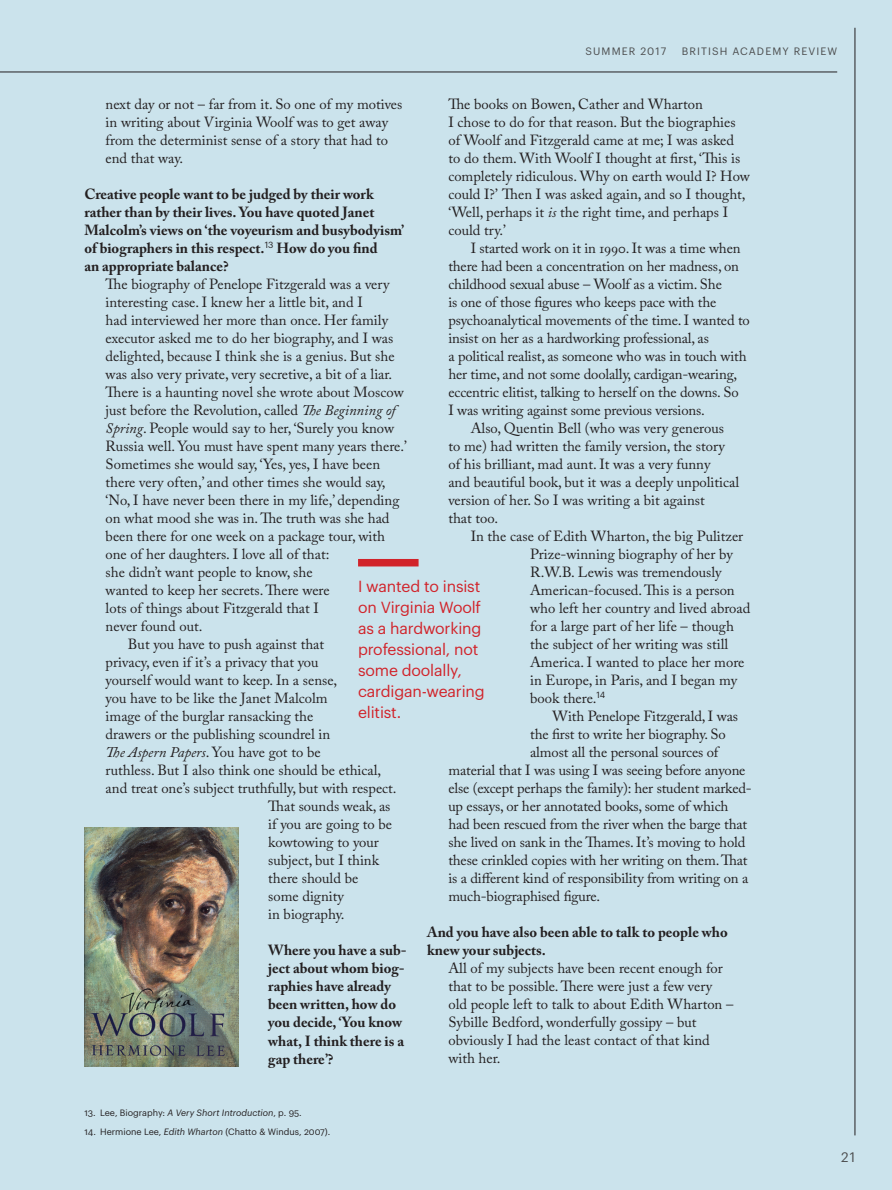
<style>
.page{position:relative;width:892px;height:1190px;background:#fff}
.page>*{position:absolute;margin:0;border:0;box-sizing:border-box;transform-origin:0 0}
.t1{font:15.75px/21px "Graphik";letter-spacing:-.01em;color:#d1232a}
.t2{font:14.7px/18px "Adobe Caslon Pro";color:#231f20}
.t3{font:700 14.7px/18px "Adobe Caslon Pro";color:#231f20}
.t4{font:italic 14.7px "Adobe Caslon Pro";color:#231f20}
.t5{font:13.5px "Graphik";color:#4b4c4d}
.t6{font:10.5px "Graphik";letter-spacing:.105em;color:#4b4c4d}
.t7{font:9px "Graphik";color:#231f20}
.s1{font-style:italic}
.s2{font-style:normal}
</style>
<div class="page">
<div style="left:0;top:0;width:891px;height:1189px;background:#cbe3ec"></div>
<hr style="left:0;top:72px;width:837px;height:1px;background:#231f20">
<hr style="left:854px;top:28px;width:1px;height:1107px;background:#231f20">
<div style="left:358px;top:559px;width:60px;height:7px;background:#d1232a"></div>
<img style="left:84px;top:827px;width:154px;height:239px">
<p class="t6" style="left:585px;top:43px;width:82px">SUMMER 2017</p>
<p class="t6" style="left:681px;top:43px;width:157px">BRITISH ACADEMY REVIEW</p>
<p class="t2" style="left:448px;top:94px;width:256px">The books on Bowen, Cather and Wharton</p>
<p class="t2" style="left:448px;top:112px;width:289px">I chose to do for that reason. But the biographies</p>
<p class="t2" style="left:448px;top:130px;width:287px">of Woolf and Fitzgerald came at me; I was asked</p>
<p class="t2" style="left:448px;top:148px;width:293px">to do them. With Woolf I thought at first, ‘This is</p>
<p class="t2" style="left:448px;top:166px;width:303px">completely ridiculous. Why on earth would I? How</p>
<p class="t2" style="left:448px;top:184px;width:299px">could I?’ Then I was asked again, and so I thought,</p>
<p class="t2" style="left:448px;top:202px;width:281px">‘Well, perhaps it <span class="s1">is</span> the right time, and perhaps I</p>
<p class="t2" style="left:448px;top:220px;width:59px">could try.’</p>
<p class="t2" style="left:470px;top:238px;width:271px">I started work on it in 1990. It was a time when</p>
<p class="t2" style="left:448px;top:256px;width:292px">there had been a concentration on her madness, on</p>
<p class="t2" style="left:448px;top:274px;width:275px">childhood sexual abuse – Woolf as a victim. She</p>
<p class="t2" style="left:448px;top:292px;width:269px">is one of those figures who keeps pace with the</p>
<p class="t2" style="left:448px;top:311px;width:303px">psychoanalytical movements of the time. I wanted to</p>
<p class="t2" style="left:448px;top:329px;width:262px">insist on her as a hardworking professional, as</p>
<p class="t2" style="left:448px;top:347px;width:300px">a political realist, as someone who was in touch with</p>
<p class="t2" style="left:448px;top:365px;width:290px">her time, and not some doolally, cardigan-wearing,</p>
<p class="t2" style="left:448px;top:383px;width:292px">eccentric elitist, talking to herself on the downs. So</p>
<p class="t2" style="left:448px;top:401px;width:258px">I was writing against some previous versions.</p>
<p class="t2" style="left:470px;top:419px;width:255px">Also, Quentin Bell (who was very generous</p>
<p class="t2" style="left:448px;top:437px;width:278px">to me) had written the family version, the story</p>
<p class="t2" style="left:448px;top:455px;width:263px">of his brilliant, mad aunt. It was a very funny</p>
<p class="t2" style="left:448px;top:473px;width:292px">and beautiful book, but it was a deeply unpolitical</p>
<p class="t2" style="left:448px;top:491px;width:258px">version of her. So I was writing a bit against</p>
<p class="t2" style="left:448px;top:509px;width:51px">that too.</p>
<p class="t2" style="left:470px;top:527px;width:274px">In the case of Edith Wharton, the big Pulitzer</p>
<p class="t2" style="left:530px;top:545px;width:204px">Prize-winning biography of her by</p>
<p class="t2" style="left:530px;top:563px;width:193px">R.W.B. Lewis was tremendously</p>
<p class="t2" style="left:530px;top:581px;width:206px">American-focused. This is a person</p>
<p class="t2" style="left:530px;top:599px;width:221px">who left her country and lived abroad</p>
<p class="t2" style="left:530px;top:617px;width:205px">for a large part of her life – though</p>
<p class="t2" style="left:530px;top:635px;width:199px">the subject of her writing was still</p>
<p class="t2" style="left:530px;top:653px;width:216px">America. I wanted to place her more</p>
<p class="t2" style="left:530px;top:671px;width:208px">in Europe, in Paris, and I began my</p>
<p class="t2" style="left:530px;top:689px;width:76px">book there.<sup>14</sup></p>
<p class="t2" style="left:552px;top:706px;width:187px">With Penelope Fitzgerald, I was</p>
<p class="t2" style="left:530px;top:724px;width:197px">the first to write her biography. So</p>
<p class="t2" style="left:530px;top:742px;width:190px">almost all the personal sources of</p>
<p class="t2" style="left:448px;top:760px;width:298px">material that I was using I was seeing before anyone</p>
<p class="t2" style="left:448px;top:778px;width:305px">else (except perhaps the family): her student marked-</p>
<p class="t2" style="left:448px;top:796px;width:281px">up essays, or her annotated books, some of which</p>
<p class="t2" style="left:448px;top:814px;width:300px">had been rescued from the river when the barge that</p>
<p class="t2" style="left:448px;top:832px;width:298px">she lived on sank in the Thames. It’s moving to hold</p>
<p class="t2" style="left:448px;top:850px;width:301px">these crinkled copies with her writing on them. That</p>
<p class="t2" style="left:448px;top:868px;width:301px">is a different kind of responsibility from writing on a</p>
<p class="t2" style="left:448px;top:886px;width:153px">much-biographised figure.</p>
<p class="t3" style="left:427px;top:923px;width:302px">And you have also been able to talk to people who</p>
<p class="t3" style="left:427px;top:941px;width:120px">knew your subjects.</p>
<p class="t2" style="left:448px;top:959px;width:276px">All of my subjects have been recent enough for</p>
<p class="t2" style="left:448px;top:977px;width:265px">that to be possible. There were just a few very</p>
<p class="t2" style="left:448px;top:995px;width:286px">old people left to talk to about Edith Wharton –</p>
<p class="t2" style="left:448px;top:1013px;width:249px">Sybille Bedford, wonderfully gossipy – but</p>
<p class="t2" style="left:448px;top:1031px;width:263px">obviously I had the least contact of that kind</p>
<p class="t2" style="left:448px;top:1049px;width:54px">with her.</p>
<p class="t2" style="left:106px;top:94px;width:298px">next day or not – far from it. So one of my motives in writing about Virginia Woolf was to get away from the determinist sense of a story that had to end that way.</p>
<p class="t3" style="left:84px;top:184px;width:291px">Creative people want to be judged by their work</p>
<p class="t3" style="left:84px;top:202px;width:291px">rather than by their lives. You have quoted Janet</p>
<p class="t3" style="left:84px;top:220px;width:321px">Malcolm’s views on ‘the voyeurism and busybodyism’</p>
<p class="t3" style="left:84px;top:238px;width:295px">of biographers in this respect.<sup>13</sup> How do you find</p>
<p class="t3" style="left:84px;top:256px;width:146px">an appropriate balance?</p>
<p class="t2" style="left:106px;top:274px;width:285px">The biography of Penelope Fitzgerald was a very</p>
<p class="t2" style="left:106px;top:292px;width:259px">interesting case. I knew her a little bit, and I</p>
<p class="t2" style="left:106px;top:310px;width:284px">had interviewed her more than once. Her family</p>
<p class="t2" style="left:106px;top:328px;width:289px">executor asked me to do her biography, and I was</p>
<p class="t2" style="left:106px;top:346px;width:290px">delighted, because I think she is a genius. But she</p>
<p class="t2" style="left:106px;top:364px;width:288px">was also very private, very secretive, a bit of a liar.</p>
<p class="t2" style="left:106px;top:382px;width:299px">There is a haunting novel she wrote about Moscow</p>
<p class="t2" style="left:106px;top:400px;width:291px">just before the Revolution, called <span class="s1">The Beginning of</span></p>
<p class="t2" style="left:106px;top:418px;width:290px"><span class="s1">Spring</span>. People would say to her, ‘Surely you know</p>
<p class="t2" style="left:106px;top:436px;width:303px">Russia well. You must have spent many years there.’</p>
<p class="t2" style="left:106px;top:455px;width:276px">Sometimes she would say, ‘Yes, yes, I have been</p>
<p class="t2" style="left:106px;top:473px;width:281px">there very often,’ and other times she would say,</p>
<p class="t2" style="left:106px;top:491px;width:295px">‘No, I have never been there in my life,’ depending</p>
<p class="t2" style="left:106px;top:509px;width:285px">on what mood she was in. The truth was she had</p>
<p class="t2" style="left:106px;top:527px;width:281px">been there for one week on a package tour, with</p>
<p class="t2" style="left:106px;top:545px;width:225px">one of her daughters. I love all of that:</p>
<p class="t2" style="left:106px;top:563px;width:208px">she didn’t want people to know, she</p>
<p class="t2" style="left:106px;top:581px;width:225px">wanted to keep her secrets. There were</p>
<p class="t2" style="left:106px;top:599px;width:215px">lots of things about Fitzgerald that I</p>
<p class="t2" style="left:106px;top:617px;width:98px">never found out.</p>
<p class="t2" style="left:128px;top:635px;width:198px">But you have to push against that</p>
<p class="t2" style="left:106px;top:653px;width:214px">privacy, even if it’s a privacy that you</p>
<p class="t2" style="left:106px;top:671px;width:233px">yourself would want to keep. In a sense,</p>
<p class="t2" style="left:106px;top:689px;width:223px">you have to be like the Janet Malcolm</p>
<p class="t2" style="left:106px;top:707px;width:209px">image of the burglar ransacking the</p>
<p class="t2" style="left:106px;top:725px;width:226px">drawers or the publishing scoundrel in</p>
<p class="t4" style="left:106px;top:743px;width:216px">The Aspern Papers<span class="s2">. You have got to be</span></p>
<p class="t2" style="left:106px;top:761px;width:277px">ruthless. But I also think one should be ethical,</p>
<p class="t2" style="left:106px;top:779px;width:292px">and treat one’s subject truthfully, but with respect.</p>
<p class="t2" style="left:268px;top:797px;width:124px">That sounds weak, as</p>
<p class="t2" style="left:268px;top:815px;width:125px">if you are going to be</p>
<p class="t2" style="left:268px;top:833px;width:112px">kowtowing to your</p>
<p class="t2" style="left:268px;top:851px;width:112px">subject, but I think</p>
<p class="t2" style="left:268px;top:869px;width:92px">there should be</p>
<p class="t2" style="left:268px;top:887px;width:77px">some dignity</p>
<p class="t2" style="left:268px;top:905px;width:78px">in biography.</p>
<p class="t3" style="left:268px;top:941px;width:140px">Where you have a sub‑ ject about whom biog‑ raphies have already been written, how do you decide, ‘You know what, I think there is a gap there’?</p>
<p class="t1" style="left:358px;top:574px;width:128px">I wanted to insist on Virginia Woolf as a hardworking professional, not some doolally, cardigan-wearing elitist.</p>
<p class="t7" style="left:84px;top:1105px;width:219px">13. Lee, Biography: <span class="s1">A Very Short Introduction</span>, p. 95.</p>
<p class="t7" style="left:84px;top:1125px;width:247px">14. Hermione Lee, <span class="s1">Edith Wharton</span> (Chatto &amp; Windus, 2007).</p>
<p class="t5" style="left:840px;top:1146px;width:16px">21</p>
</div>
